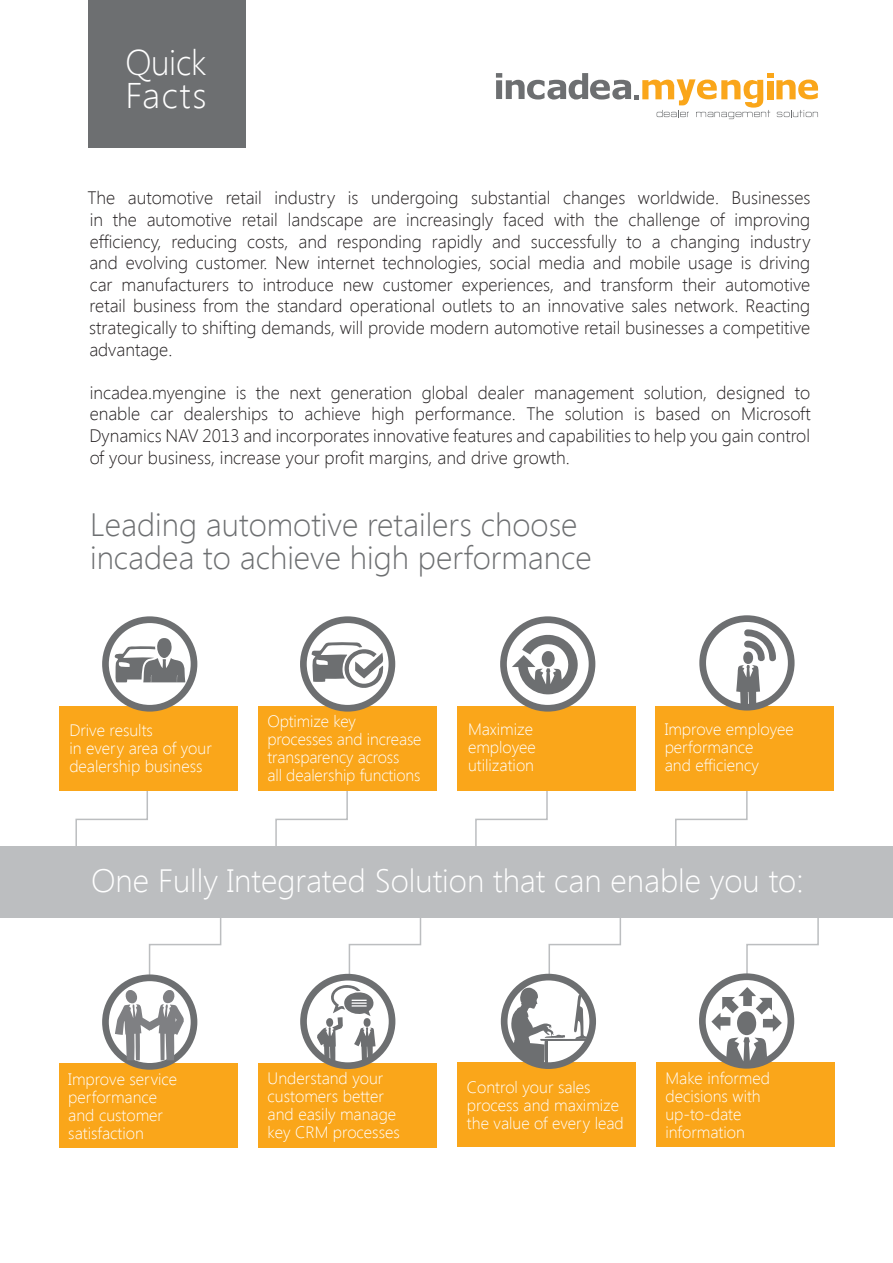
<style>
.page{position:relative;width:893px;height:1263px;background:#fff}
.page>*{position:absolute;margin:0;border:0;box-sizing:border-box;transform-origin:0 0}
.t1{font:300 35.7px/33px "Segoe UI";letter-spacing:-.01em;color:#fff}
.t2{font:300 32.25px/33px "Segoe UI";color:#6d6f71}
.t3{font:300 32.25px "Segoe UI";color:#fff}
.t4{font:300 18px/21.6px "Segoe UI";color:#231f20;text-align:justify}
.t5{font:300 16.5px/18px "Segoe UI";color:#fff}
</style>
<div class="page">
<svg style="left:75px;top:791px;width:73px;height:55px"></svg>
<svg style="left:275px;top:791px;width:73px;height:55px"></svg>
<svg style="left:475px;top:791px;width:73px;height:55px"></svg>
<svg style="left:675px;top:791px;width:73px;height:55px"></svg>
<div style="left:0;top:846px;width:893px;height:72px;background:#bcbec0"></div>
<div style="left:59px;top:706px;width:179px;height:85px;background:#faa61a"></div>
<svg style="left:496px;top:73px;width:322px;height:46px"></svg>
<div style="left:88px;top:0;width:158px;height:147px;background:#6d6f71"></div>
<svg style="left:105px;top:620px;width:89px;height:88px"></svg>
<div style="left:102px;top:616px;width:95px;height:96px;border:7px solid #6d6f71;border-radius:50%"></div>
<div style="left:258px;top:706px;width:178px;height:85px;background:#faa61a"></div>
<svg style="left:303px;top:620px;width:89px;height:88px"></svg>
<div style="left:300px;top:616px;width:95px;height:96px;border:7px solid #6d6f71;border-radius:50%"></div>
<div style="left:458px;top:706px;width:178px;height:85px;background:#faa61a"></div>
<svg style="left:503px;top:620px;width:89px;height:88px"></svg>
<div style="left:500px;top:616px;width:95px;height:96px;border:7px solid #6d6f71;border-radius:50%"></div>
<div style="left:655px;top:706px;width:179px;height:85px;background:#faa61a"></div>
<svg style="left:703px;top:619px;width:88px;height:88px"></svg>
<div style="left:699px;top:615px;width:96px;height:95px;border:7px solid #6d6f71;border-radius:50%"></div>
<div style="left:59px;top:1063px;width:179px;height:85px;background:#faa61a"></div>
<div style="left:258px;top:1063px;width:179px;height:85px;background:#faa61a"></div>
<div style="left:458px;top:1062px;width:178px;height:85px;background:#faa61a"></div>
<div style="left:501px;top:974px;width:95px;height:95px;border:7px solid #6d6f71;border-radius:50%"></div>
<div style="left:656px;top:1062px;width:178px;height:85px;background:#faa61a"></div>
<svg style="left:702px;top:977px;width:89px;height:88px"></svg>
<div style="left:699px;top:973px;width:95px;height:96px;border:7px solid #6d6f71;border-radius:50%"></div>
<div style="left:102px;top:974px;width:95px;height:96px;border:7px solid #6d6f71;border-radius:50%"></div>
<div style="left:300px;top:974px;width:95px;height:95px;border:7px solid #6d6f71;border-radius:50%"></div>
<svg style="left:114px;top:638px;width:72px;height:44px"></svg>
<svg style="left:312px;top:642px;width:72px;height:46px"></svg>
<svg style="left:512px;top:635px;width:66px;height:59px"></svg>
<svg style="left:736px;top:629px;width:40px;height:82px"></svg>
<svg style="left:115px;top:918px;width:107px;height:142px"></svg>
<svg style="left:317px;top:918px;width:105px;height:145px"></svg>
<svg style="left:711px;top:918px;width:108px;height:146px"></svg>
<svg style="left:511px;top:918px;width:110px;height:146px"></svg>
<hr style="left:540px;top:1038px;width:35px;height:1px;background:#fff">
<hr style="left:544px;top:1039px;width:3px;height:25px;background:#6d6f71">
<h1 class="t1" style="left:125px;top:44px;width:83px">Quick<br>Facts</h1>
<p class="t4" style="left:87px;top:187px;width:725px">The automotive retail industry is undergoing substantial changes worldwide. Businesses in the automotive retail landscape are increasingly faced with the challenge of improving efficiency, reducing costs, and responding rapidly and successfully to a changing industry and evolving customer. New internet technologies, social media and mobile usage is driving car manufacturers to introduce new customer experiences, and transform their automotive retail business from the standard operational outlets to an innovative sales network. Reacting strategically to shifting demands, will provide modern automotive retail businesses a competitive advantage.</p>
<p class="t4" style="left:89px;top:381px;width:723px">incadea.myengine is the next generation global dealer management solution, designed to enable car dealerships to achieve high performance. The solution is based on Microsoft Dynamics NAV 2013 and incorporates innovative features and capabilities to help you gain control of your business, increase your profit margins, and drive growth.</p>
<h2 class="t2" style="left:90px;top:507px;width:503px">Leading automotive retailers choose incadea to achieve high performance</h2>
<p class="t5" style="left:69px;top:721px;width:144px">Drive results<br>in every area of your dealership business</p>
<p class="t5" style="left:267px;top:711px;width:155px">Optimize key processes and increase transparency across<br>all dealership functions</p>
<p class="t5" style="left:468px;top:720px;width:69px">Maximize employee utilization</p>
<p class="t5" style="left:665px;top:720px;width:131px">Improve employee performance<br>and efficiency</p>
<h2 class="t3" style="left:91px;top:858px;width:714px">One Fully Integrated Solution that can enable you to:</h2>
<p class="t5" style="left:68px;top:1069px;width:110px">Improve service performance and customer satisfaction</p>
<p class="t5" style="left:268px;top:1069px;width:134px">Understand your customers better and easily manage key CRM processes</p>
<p class="t5" style="left:467px;top:1077px;width:158px">Control your sales process and maximize the value of every lead</p>
<p class="t5" style="left:665px;top:1068px;width:106px">Make informed decisions with up-to-date information</p>
</div>
